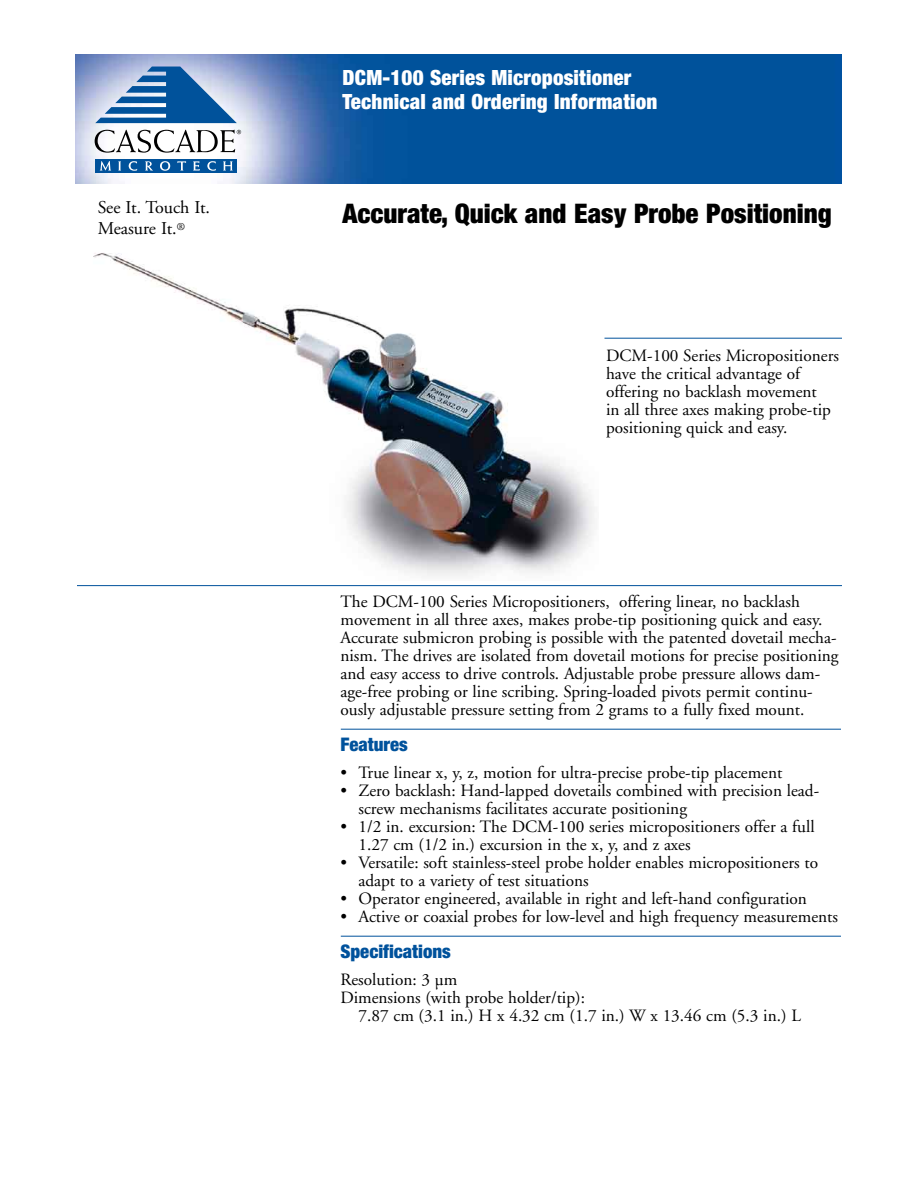
<style>
.page{position:relative;width:918px;height:1188px;background:#fff}
.page>*{position:absolute;margin:0;border:0;box-sizing:border-box;transform-origin:0 0}
.t1{font:900 condensed 27px "Helvetica Neue";color:#000}
.t2{font:900 condensed 21px/24px "Helvetica Neue";letter-spacing:.01em;color:#fff}
.t3{font:900 condensed 18.75px "Helvetica Neue";color:#00529c}
.t4{font:18px/21px "Adobe Garamond";color:#000}
.t5{font:17.25px/18px "Adobe Garamond";color:#000}
</style>
<div class="page">
<img style="left:93px;top:253px;width:502px;height:323px">
<img style="left:75px;top:54px;width:767px;height:130px">
<div style="left:95px;top:159px;width:142px;height:14px;background:#00529b"></div>
<svg style="left:95px;top:67px;width:142px;height:56px;background:#6793c2"></svg>
<svg style="left:207px;top:161px;width:9px;height:10px"></svg>
<svg style="left:129px;top:161px;width:8px;height:10px"></svg>
<svg style="left:100px;top:161px;width:11px;height:10px"></svg>
<svg style="left:118px;top:161px;width:3px;height:10px"></svg>
<svg style="left:145px;top:161px;width:8px;height:10px"></svg>
<svg style="left:160px;top:161px;width:10px;height:10px"></svg>
<svg style="left:177px;top:161px;width:9px;height:10px"></svg>
<svg style="left:193px;top:161px;width:7px;height:10px"></svg>
<svg style="left:223px;top:161px;width:10px;height:10px"></svg>
<svg style="left:95px;top:130px;width:146px;height:23px"></svg>
<hr style="left:604px;top:338px;width:238px;height:1px;background:#00529c">
<hr style="left:77px;top:585px;width:765px;height:1px;background:#00529c">
<hr style="left:341px;top:729px;width:500px;height:1px;background:#00529c">
<hr style="left:341px;top:936px;width:500px;height:1px;background:#00529c">
<p class="t4" style="left:98px;top:198px;width:114px">See It. Touch It.<br>Measure It.<sup>®</sup></p>
<p class="t2" style="left:343px;top:65px;width:316px">DCM-100 Series Micropositioner<br>Technical and Ordering Information</p>
<h1 class="t1" style="left:342px;top:197px;width:491px">Accurate, Quick and Easy Probe Positioning</h1>
<p class="t5" style="left:606px;top:347px;width:234px">DCM-100 Series Micropositioners have the critical advantage of offering no backlash movement<br>in all three axes making probe-tip positioning quick and easy.</p>
<p class="t5" style="left:340px;top:593px;width:500px">The DCM-100 Series Micropositioners, offering linear, no backlash movement in all three axes, makes probe-tip positioning quick and easy.<br>Accurate submicron probing is possible with the patented dovetail mecha&shy;nism. The drives are isolated from dovetail motions for precise positioning and easy access to drive controls. Adjustable probe pressure allows dam&shy;age-free probing or line scribing. Spring-loaded pivots permit continu&shy;ously adjustable pressure setting from 2 grams to a fully fixed mount.</p>
<p class="t3" style="left:340px;top:732px;width:69px">Features</p>
<p class="t5" style="left:340px;top:764px;width:443px">• True linear x, y, z, motion for ultra-precise probe-tip placement</p>
<p class="t5" style="left:358px;top:782px;width:462px;text-indent:-18px">• Zero backlash: Hand-lapped dovetails combined with precision lead&shy;screw mechanisms facilitates accurate positioning</p>
<p class="t5" style="left:358px;top:818px;width:458px;text-indent:-18px">• 1/2 in. excursion: The DCM-100 series micropositioners offer a full<br>1.27 cm (1/2 in.) excursion in the x, y, and z axes</p>
<p class="t5" style="left:358px;top:854px;width:461px;text-indent:-18px">• Versatile: soft stainless-steel probe holder enables micropositioners to adapt to a variety of test situations</p>
<p class="t5" style="left:340px;top:890px;width:468px">• Operator engineered, available in right and left-hand configuration</p>
<p class="t5" style="left:340px;top:908px;width:499px">• Active or coaxial probes for low-level and high frequency measurements</p>
<p class="t3" style="left:340px;top:939px;width:112px">Specifications</p>
<p class="t5" style="left:340px;top:971px;width:118px">Resolution: 3 µm</p>
<p class="t5" style="left:340px;top:989px;width:246px">Dimensions (with probe holder/tip):</p>
<p class="t5" style="left:359px;top:1007px;width:444px">7.87 cm (3.1 in.) H x 4.32 cm (1.7 in.) W x 13.46 cm (5.3 in.) L</p>
</div>
